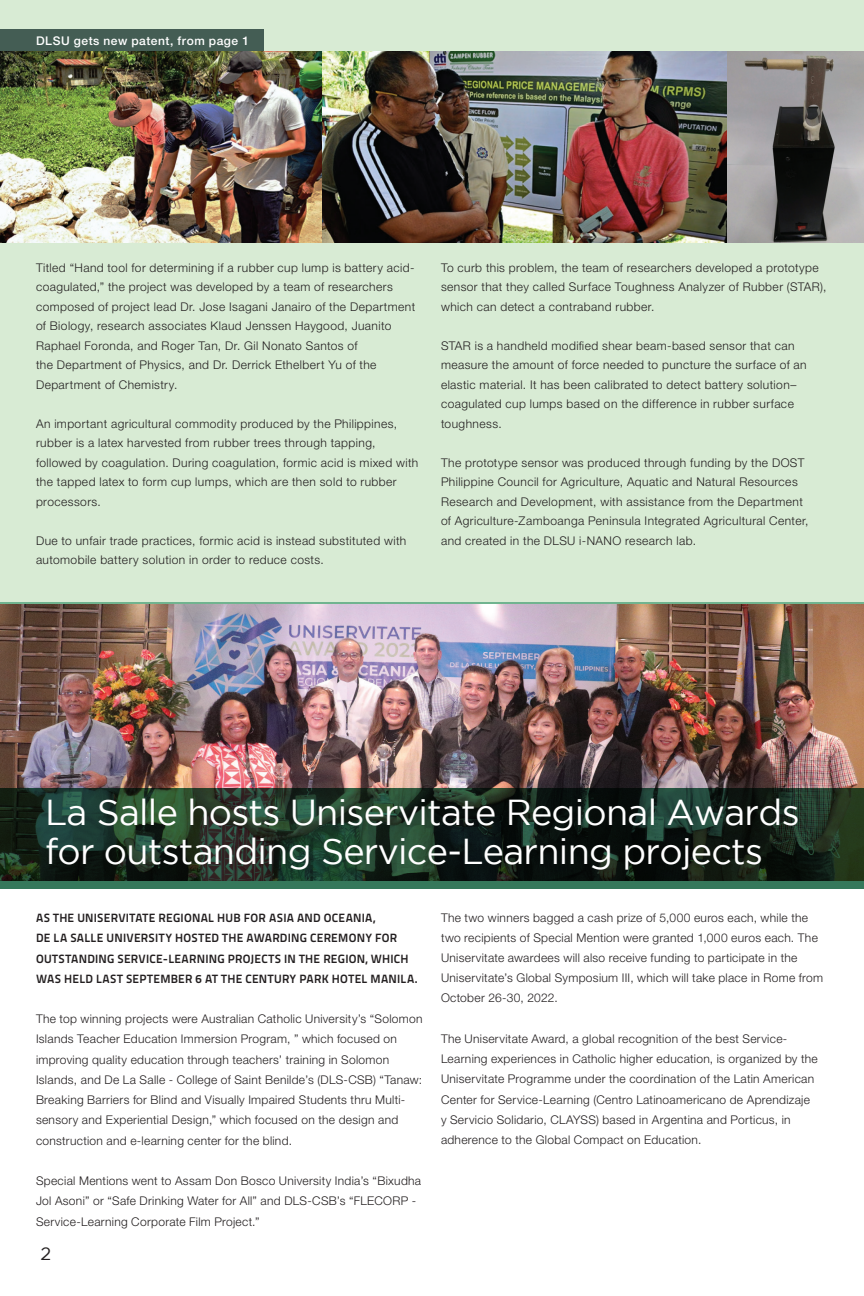
<style>
.page{position:relative;width:864px;height:1296px;background:#fff}
.page>*{position:absolute;margin:0;border:0;box-sizing:border-box;transform-origin:0 0}
.t1{font:36px/39px "Gotham";letter-spacing:-.02em;color:#fff}
.t2{font:18px "Gotham";color:#231f20}
.t3{font:300 12px/19.5px "Helvetica Neue LT Std";letter-spacing:.03em;color:#231f20}
.t4{font:12px/20.2px "Titillium Text 14 L 800 wt";letter-spacing:.02em;color:#231f20}
.t5{font:500 12px "Helvetica Neue LT Std";letter-spacing:.045em;color:#fff}
</style>
<div class="page">
<div style="left:0;top:0;width:864px;height:605px;background:#d8ebd4"></div>
<div style="left:0;top:29px;width:264px;height:22px;background:#445d54"></div>
<img style="left:0;top:51px;width:864px;height:192px">
<hr style="left:0;top:602px;width:864px;height:3px;background:#70b48f">
<img style="left:0;top:605px;width:864px;height:183px">
<svg style="left:0;top:788px;width:864px;height:101px;background:#1b3124"></svg>
<p class="t5" style="left:36px;top:33px;width:215px">DLSU gets new patent, from page 1</p>
<p class="t3" style="left:36px;top:258px;width:381px">Titled “Hand tool for determining if a rubber cup lump is battery acid&shy;coagulated,” the project was developed by a team of researchers composed of project lead Dr. Jose Isagani Janairo of the Department of Biology, research associates Klaud Jenssen Haygood, Juanito Raphael Foronda, and Roger Tan, Dr. Gil Nonato Santos of<br>the Department of Physics, and Dr. Derrick Ethelbert Yu of the Department of Chemistry.</p>
<p class="t3" style="left:36px;top:414px;width:384px">An important agricultural commodity produced by the Philippines, rubber is a latex harvested from rubber trees through tapping, followed by coagulation. During coagulation, formic acid is mixed with the tapped latex to form cup lumps, which are then sold to rubber processors.</p>
<p class="t3" style="left:36px;top:531px;width:372px">Due to unfair trade practices, formic acid is instead substituted with automobile battery solution in order to reduce costs.</p>
<p class="t3" style="left:441px;top:258px;width:387px">To curb this problem, the team of researchers developed a prototype sensor that they called Surface Toughness Analyzer of Rubber (STAR), which can detect a contraband rubber.</p>
<p class="t3" style="left:441px;top:336px;width:367px">STAR is a handheld modified shear beam-based sensor that can measure the amount of force needed to puncture the surface of an elastic material. It has been calibrated to detect battery solution– coagulated cup lumps based on the difference in rubber surface toughness.</p>
<p class="t3" style="left:441px;top:453px;width:369px">The prototype sensor was produced through funding by the DOST Philippine Council for Agriculture, Aquatic and Natural Resources Research and Development, with assistance from the Department of Agriculture-Zamboanga Peninsula Integrated Agricultural Center, and created in the DLSU i-NANO research lab.</p>
<h1 class="t1" style="left:45px;top:792px;width:756px">La Salle hosts Uniservitate Regional Awards for outstanding Service-Learning projects</h1>
<p class="t4" style="left:36px;top:908px;width:383px">AS THE UNISERVITATE REGIONAL HUB FOR ASIA AND OCEANIA,<br>DE LA SALLE UNIVERSITY HOSTED THE AWARDING CEREMONY FOR OUTSTANDING SERVICE-LEARNING PROJECTS IN THE REGION, WHICH WAS HELD LAST SEPTEMBER 6 AT THE CENTURY PARK HOTEL MANILA.</p>
<p class="t3" style="left:36px;top:1009px;width:388px;line-height:20.2px">The top winning projects were Australian Catholic University’s “Solomon Islands Teacher Education Immersion Program, ” which focused on improving quality education through teachers’ training in Solomon Islands, and De La Salle - College of Saint Benilde’s (DLS-CSB) “Tanaw:<br>Breaking Barriers for Blind and Visually Impaired Students thru Multi&shy;sensory and Experiential Design,” which focused on the design and construction and e-learning center for the blind.</p>
<p class="t3" style="left:36px;top:1171px;width:387px;line-height:20.2px">Special Mentions went to Assam Don Bosco University India’s “Bixudha<br>Jol Asoni” or “Safe Drinking Water for All” and DLS-CSB’s “FLECORP -<br>Service-Learning Corporate Film Project.”</p>
<h2 class="t2" style="left:40px;top:1244px;width:12px">2</h2>
<p class="t3" style="left:441px;top:907px;width:384px;line-height:20.2px">The two winners bagged a cash prize of 5,000 euros each, while the two recipients of Special Mention were granted 1,000 euros each. The Uniservitate awardees will also receive funding to participate in the Uniservitate’s Global Symposium III, which will take place in Rome from October 26-30, 2022.</p>
<p class="t3" style="left:441px;top:1028px;width:378px;line-height:20.2px">The Uniservitate Award, a global recognition of the best Service-Learning experiences in Catholic higher education, is organized by the Uniservitate Programme under the coordination of the Latin American Center for Service-Learning (Centro Latinoamericano de Aprendizaje y Servicio Solidario, CLAYSS) based in Argentina and Porticus, in adherence to the Global Compact on Education.</p>
</div>
